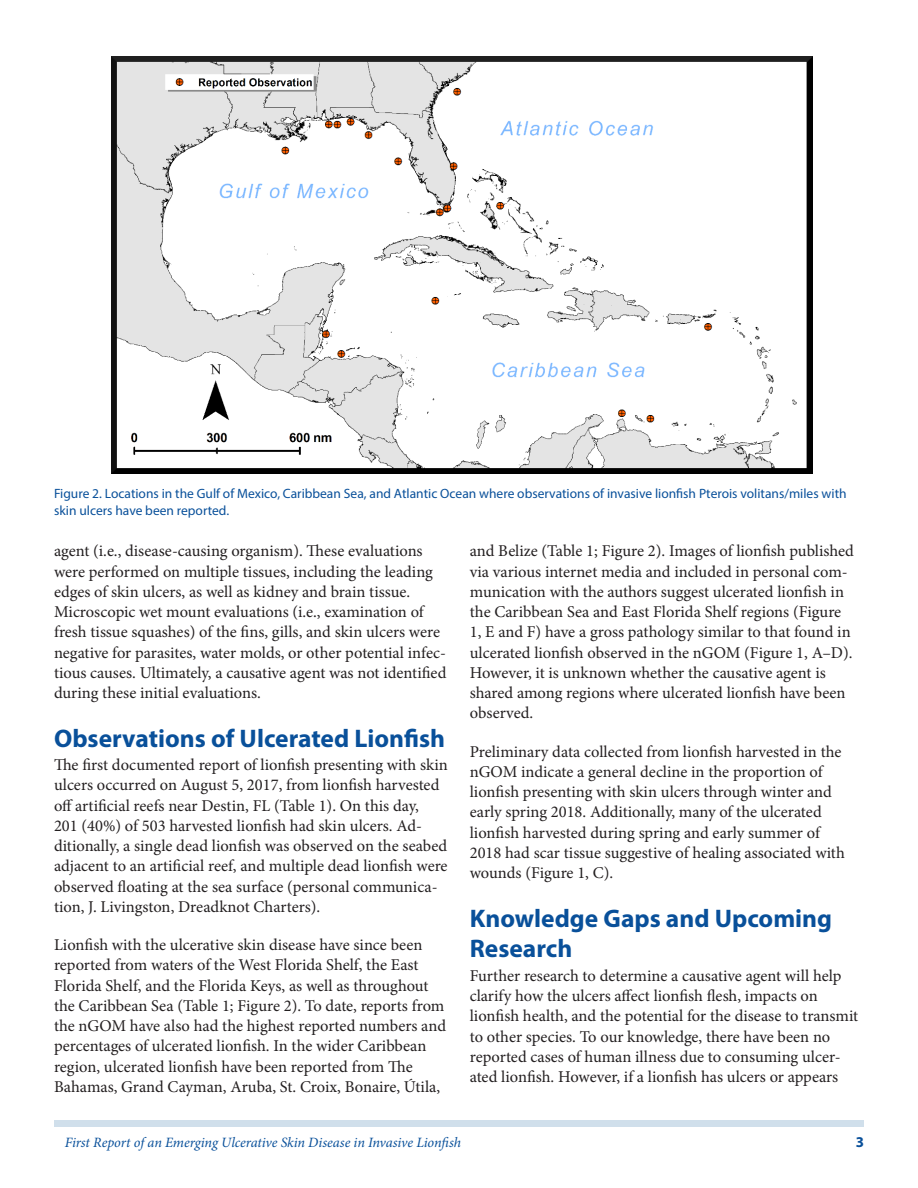
<style>
.page{position:relative;width:918px;height:1188px;background:#fff}
.page>*{position:absolute;margin:0;border:0;box-sizing:border-box;transform-origin:0 0}
.SectionHeading0{font:700 25.5px/30.6px "Myriad Pro";color:#09509a}
.Paragraph{font:16.5px/20.2px "Minion Pro";color:#231f20}
.t1{font:700 15px "Myriad Pro";color:#09509a}
.RunningTitleItalics{font:italic 14.25px "Minion Pro";letter-spacing:-.005em;color:#09509a}
.FigureCaption{font:13.5px/16.5px "Myriad Pro";color:#09509a}
</style>
<div class="page">
<div style="left:54px;top:1120px;width:810px;height:7px;background:#d0dfeb"></div>
<img style="left:112px;top:56px;width:700px;height:417px">
<p class="FigureCaption" style="left:54px;top:485px;width:794px">Figure 2. Locations in the Gulf of Mexico, Caribbean Sea, and Atlantic Ocean where observations of invasive lionfish Pterois volitans/miles with skin ulcers have been reported.</p>
<p class="Paragraph" style="left:54px;top:541px;width:394px">agent (i.e., disease-causing organism). These evaluations were performed on multiple tissues, including the leading edges of skin ulcers, as well as kidney and brain tissue.<br>Microscopic wet mount evaluations (i.e., examination of fresh tissue squashes) of the fins, gills, and skin ulcers were negative for parasites, water molds, or other potential infec&shy;tious causes. Ultimately, a causative agent was not identified during these initial evaluations.</p>
<p class="SectionHeading0" style="left:54px;top:722px;width:393px">Observations of Ulcerated Lionfish</p>
<p class="Paragraph" style="left:54px;top:755px;width:395px">The first documented report of lionfish presenting with skin ulcers occurred on August 5, 2017, from lionfish harvested off artificial reefs near Destin, FL (Table 1). On this day,<br>201 (40%) of 503 harvested lionfish had skin ulcers. Ad&shy;ditionally, a single dead lionfish was observed on the seabed adjacent to an artificial reef, and multiple dead lionfish were observed floating at the sea surface (personal communica&shy;tion, J. Livingston, Dreadknot Charters).</p>
<p class="Paragraph" style="left:54px;top:935px;width:394px">Lionfish with the ulcerative skin disease have since been reported from waters of the West Florida Shelf, the East Florida Shelf, and the Florida Keys, as well as throughout the Caribbean Sea (Table 1; Figure 2). To date, reports from the nGOM have also had the highest reported numbers and percentages of ulcerated lionfish. In the wider Caribbean region, ulcerated lionfish have been reported from The Bahamas, Grand Cayman, Aruba, St. Croix, Bonaire, Útila,</p>
<p class="Paragraph" style="left:470px;top:541px;width:386px">and Belize (Table 1; Figure 2). Images of lionfish published via various internet media and included in personal com&shy;munication with the authors suggest ulcerated lionfish in the Caribbean Sea and East Florida Shelf regions (Figure 1, E and F) have a gross pathology similar to that found in ulcerated lionfish observed in the nGOM (Figure 1, A–D).<br>However, it is unknown whether the causative agent is shared among regions where ulcerated lionfish have been observed.</p>
<p class="Paragraph" style="left:470px;top:741px;width:377px">Preliminary data collected from lionfish harvested in the nGOM indicate a general decline in the proportion of lionfish presenting with skin ulcers through winter and early spring 2018. Additionally, many of the ulcerated lionfish harvested during spring and early summer of 2018 had scar tissue suggestive of healing associated with wounds (Figure 1, C).</p>
<p class="SectionHeading0" style="left:470px;top:902px;width:364px">Knowledge Gaps and Upcoming<br>Research</p>
<p class="Paragraph" style="left:470px;top:965px;width:390px">Further research to determine a causative agent will help clarify how the ulcers affect lionfish flesh, impacts on lionfish health, and the potential for the disease to transmit to other species. To our knowledge, there have been no reported cases of human illness due to consuming ulcer&shy;ated lionfish. However, if a lionfish has ulcers or appears</p>
<p class="RunningTitleItalics" style="left:65px;top:1133px;width:398px">First Report of an Emerging Ulcerative Skin Disease in Invasive Lionfish</p>
<p class="t1" style="left:856px;top:1133px;width:10px">3</p>
</div>
